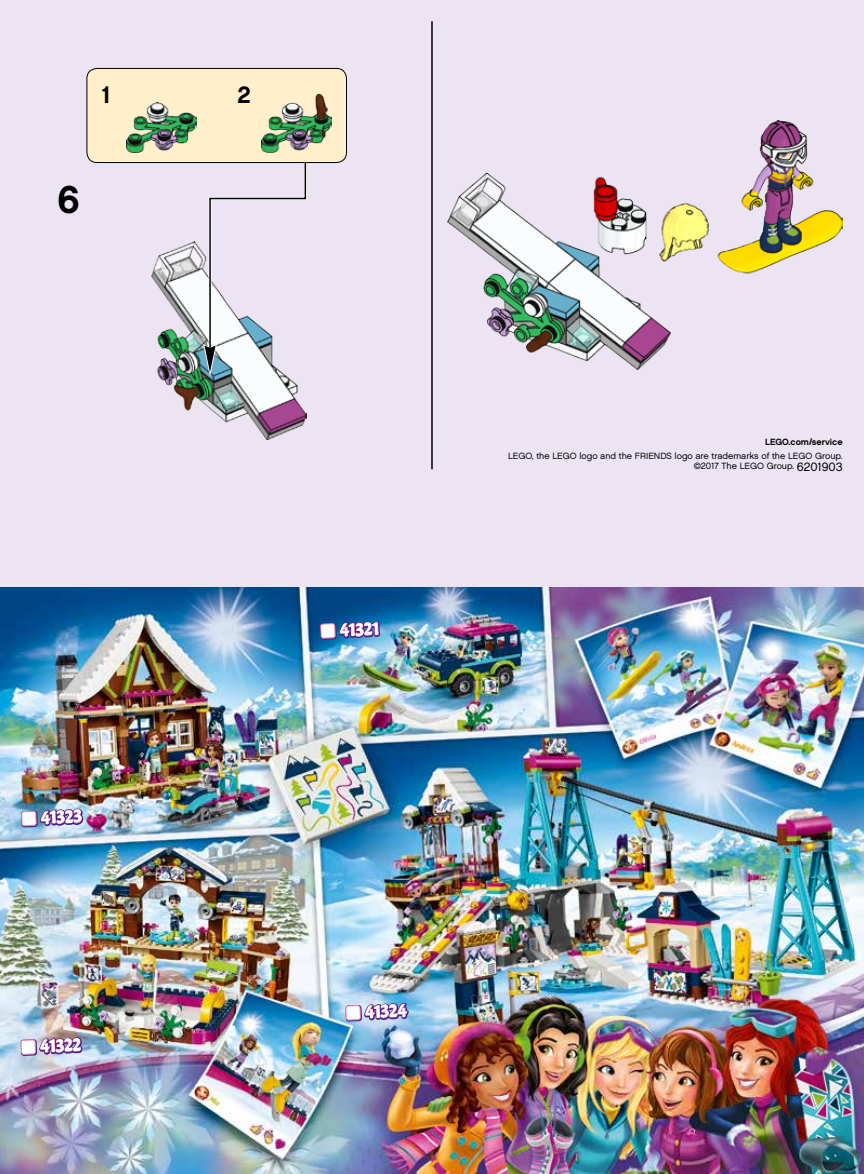
<style>
.page{position:relative;width:864px;height:1174px;background:#fff}
.page>*{position:absolute;margin:0;border:0;box-sizing:border-box;transform-origin:0 0}
.t1{font:700 39px "LEGO Chalet 60";color:#000}
.t2{font:700 24px "LEGO Chalet 60";color:#000}
.t3{font:19.2px "Lego BFF";color:#fff}
.t4{font:9px/10.5px "LEGO Chalet 60";color:#000;text-align:right}
.t5{font:700 9px "LEGO Chalet 60";color:#000}
.s1{font-size:12px}
</style>
<div class="page">
<div style="left:0;top:0;width:863px;height:1174px;background:#ece4f2"></div>
<img style="left:151px;top:241px;width:156px;height:198px">
<div style="left:87px;top:68px;width:259px;height:94px;background:#fff0cb;border-radius:10px"></div>
<div style="left:86px;top:68px;width:261px;height:95px;border:1px solid #000;border-radius:10px"></div>
<img style="left:126px;top:103px;width:70px;height:50px">
<img style="left:261px;top:94px;width:70px;height:59px">
<img style="left:447px;top:121px;width:395px;height:248px">
<hr style="left:431px;top:21px;width:1px;height:448px;background:#000">
<svg style="left:203px;top:161px;width:105px;height:216px"></svg>
<img style="left:0;top:587px;width:863px;height:587px">
<svg style="left:320px;top:618px;width:60px;height:22px"></svg>
<div style="left:320px;top:623px;width:15px;height:15px;background:#fff;border-radius:3px"></div>
<div style="left:320px;top:623px;width:15px;height:15px;border:1px solid #ec83b4;border-radius:3px"></div>
<svg style="left:21px;top:806px;width:62px;height:22px"></svg>
<div style="left:22px;top:811px;width:14px;height:14px;background:#fff;border-radius:3px"></div>
<div style="left:21px;top:811px;width:15px;height:15px;border:1px solid #ec83b4;border-radius:3px"></div>
<svg style="left:20px;top:1036px;width:63px;height:20px"></svg>
<div style="left:21px;top:1039px;width:15px;height:15px;background:#fff;border-radius:3px"></div>
<div style="left:21px;top:1039px;width:15px;height:15px;border:1px solid #ec83b4;border-radius:3px"></div>
<svg style="left:345px;top:1000px;width:63px;height:22px"></svg>
<div style="left:345px;top:1005px;width:15px;height:15px;background:#fff;border-radius:3px"></div>
<div style="left:345px;top:1005px;width:15px;height:15px;border:1px solid #ec83b4;border-radius:3px"></div>
<h2 class="t2" style="left:101px;top:80px;width:12px">1</h2>
<h2 class="t2" style="left:237px;top:80px;width:15px">2</h2>
<h1 class="t1" style="left:57px;top:175px;width:23px">6</h1>
<h3 class="t3" style="left:41px;top:805px;width:42px;rotate:-2deg">41323</h3>
<h3 class="t3" style="left:40px;top:1034px;width:42px;rotate:-2deg">41322</h3>
<h3 class="t3" style="left:339px;top:618px;width:40px;rotate:-2deg">41321</h3>
<h3 class="t3" style="left:364px;top:999px;width:43px;rotate:-2deg">41324</h3>
<p class="t5" style="left:764px;top:436px;width:79px">LEGO.com/service</p>
<p class="t4" style="left:508px;top:450px;width:336px">LEGO, the LEGO logo and the FRIENDS logo are trademarks of the LEGO Group. ©2017 The LEGO Group. <span class="s1">6201903</span></p>
</div>
